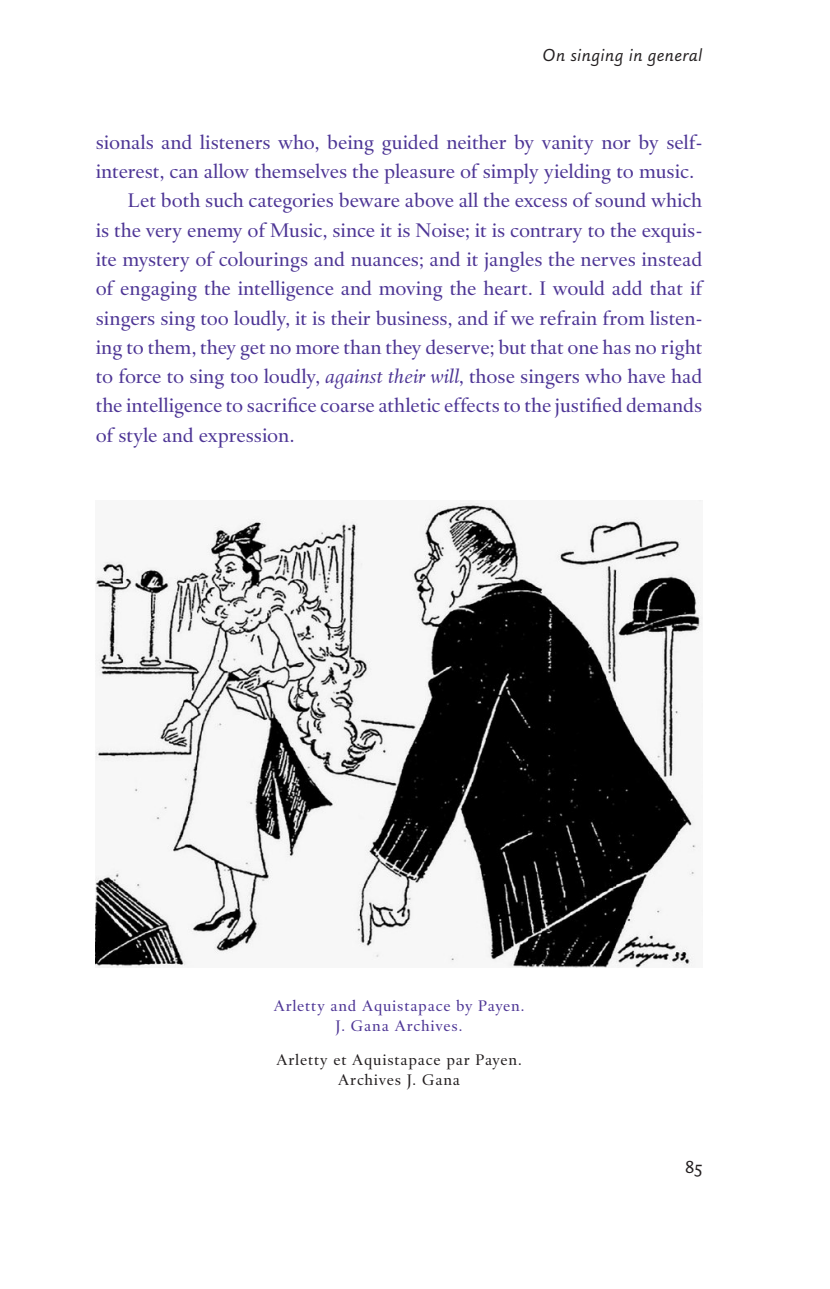
<style>
.page{position:relative;width:830px;height:1289px;background:#fff}
.page>*{position:absolute;margin:0;border:0;box-sizing:border-box;transform-origin:0 0}
.t1{font:20.25px "DTL Haarlemmer SD";color:#4d3595}
.t2{font:italic 18px "DTL Haarlemmer SD Sans";letter-spacing:.025em;color:#231f20}
.t3{font:18px "DTL Haarlemmer D Sans Caps";color:#231f20}
.t4{font:15.75px/20.2px "DTL Haarlemmer SD";letter-spacing:.05em;color:#4d3595;text-align:center}
.t5{font:15.75px/20.2px "DTL Haarlemmer SD";letter-spacing:.05em;color:#231f20;text-align:center}
.s1{font-style:italic}
</style>
<div class="page">
<img style="left:96px;top:500px;width:606px;height:467px">
<p class="t2" style="left:542px;top:44px;width:161px">On singing in general</p>
<p class="t1" style="left:96px;top:130px;width:607px">sionals and listeners who, being guided neither by vanity nor by self-</p>
<p class="t1" style="left:96px;top:159px;width:599px">interest, can allow themselves the pleasure of simply yielding to music.</p>
<p class="t1" style="left:128px;top:189px;width:576px">Let both such categories beware above all the excess of sound which</p>
<p class="t1" style="left:96px;top:218px;width:607px">is the very enemy of Music, since it is Noise; it is contrary to the exquis-</p>
<p class="t1" style="left:96px;top:247px;width:607px">ite mystery of colourings and nuances; and it jangles the nerves instead</p>
<p class="t1" style="left:96px;top:276px;width:607px">of engaging the intelligence and moving the heart. I would add that if</p>
<p class="t1" style="left:96px;top:306px;width:607px">singers sing too loudly, it is their business, and if we refrain from listen-</p>
<p class="t1" style="left:96px;top:335px;width:607px">ing to them, they get no more than they deserve; but that one has no right</p>
<p class="t1" style="left:96px;top:364px;width:607px">to force to sing too loudly, <span class="s1">against their will</span>, those singers who have had</p>
<p class="t1" style="left:96px;top:393px;width:607px">the intelligence to sacrifice coarse athletic effects to the justified demands</p>
<p class="t1" style="left:96px;top:423px;width:200px">of style and expression.</p>
<p class="t4" style="left:273px;top:995px;width:252px">Arletty and Aquistapace by Payen.<br>J. Gana Archives.</p>
<p class="t5" style="left:276px;top:1049px;width:247px">Arletty et Aquistapace par Payen.<br>Archives J. Gana</p>
<p class="t3" style="left:684px;top:1156px;width:19px">85</p>
</div>
